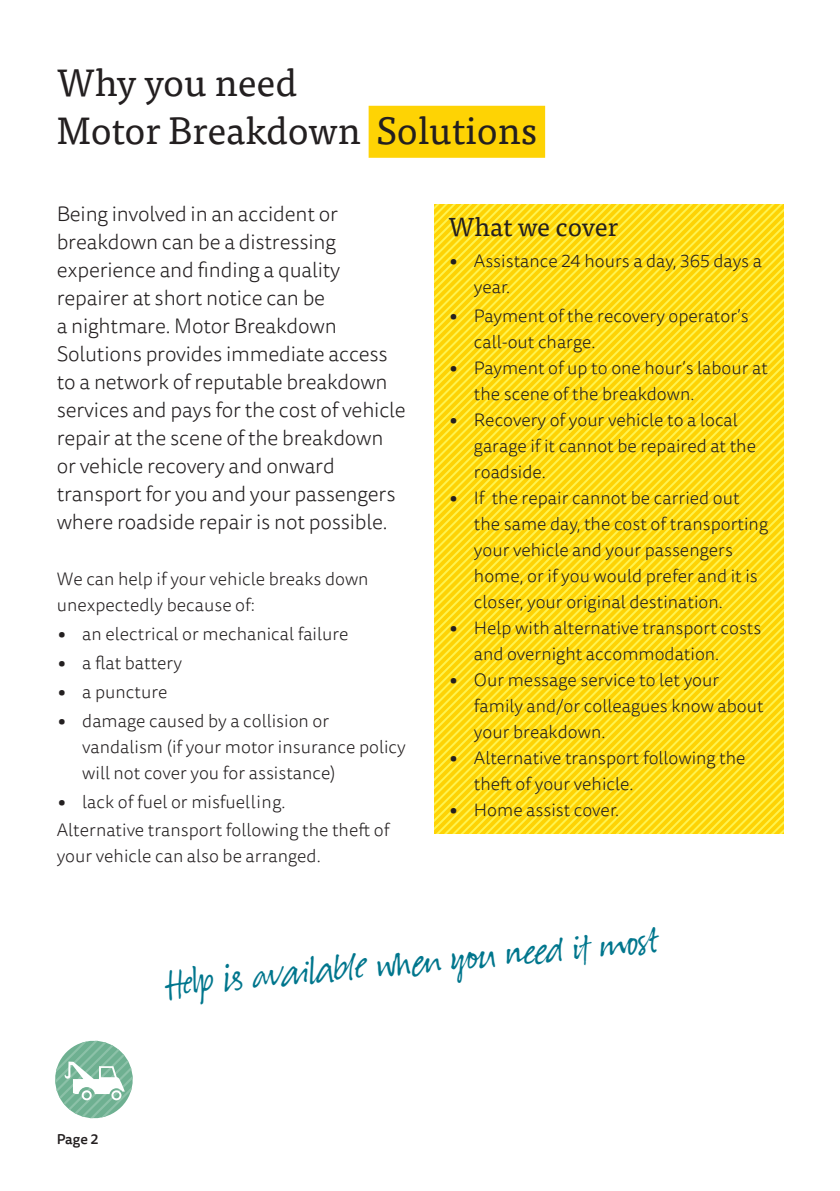
<style>
.page{position:relative;width:840px;height:1191px;background:#fff}
.page>*{position:absolute;margin:0;border:0;box-sizing:border-box;transform-origin:0 0}
.t1{font:46px "Suomi Hand Script";color:#00768d}
.t2{font:38px/48px "Tisa OT";color:#231f20}
.t3{font:26px "Tisa OT";color:#231f20}
.t4{font:300 21px/28px "Tisa Sans OT";letter-spacing:-.01em;color:#231f20}
.t5{font:300 18px/26px "Tisa Sans OT";color:#231f20}
.t6{font:500 14px "Tisa Sans OT";color:#231f20}
.s1{font-size:30px}
</style>
<div class="page">
<div style="left:368px;top:106px;width:177px;height:52px;background:#fed304"></div>
<svg style="left:55px;top:1040px;width:78px;height:79px"></svg>
<svg style="left:434px;top:204px;width:348px;height:629px;background:#fedd1d"></svg>
<h2 class="t2" style="left:57px;top:59px;width:482px">Why you need<br>Motor Breakdown Solutions</h2>
<p class="t4" style="left:57px;top:201px;width:350px">Being involved in an accident or breakdown can be a distressing experience and finding a quality repairer at short notice can be<br>a nightmare. Motor Breakdown Solutions provides immediate access to a network of reputable breakdown services and pays for the cost of vehicle repair at the scene of the breakdown or vehicle recovery and onward transport for you and your passengers where roadside repair is not possible.</p>
<p class="t5" style="left:57px;top:567px;width:313px">We can help if your vehicle breaks down unexpectedly because of:</p>
<p class="t5" style="left:57px;top:622px;width:293px"><span class="s1">•</span> an electrical or mechanical failure</p>
<p class="t5" style="left:57px;top:651px;width:127px"><span class="s1">•</span> a flat battery</p>
<p class="t5" style="left:57px;top:680px;width:112px"><span class="s1">•</span> a puncture</p>
<p class="t5" style="left:82px;top:708px;width:325px;text-indent:-26px"><span class="s1">•</span> damage caused by a collision or vandalism (if your motor insurance policy will not cover you for assistance)</p>
<p class="t5" style="left:57px;top:788px;width:334px;line-height:28.8px"><span class="s1">•</span> lack of fuel or misfuelling.<br>Alternative transport following the theft of</p>
<p class="t5" style="left:57px;top:844px;width:265px">your vehicle can also be arranged.</p>
<h3 class="t3" style="left:448px;top:211px;width:171px">What we cover</h3>
<p class="t5" style="left:473px;top:249px;width:289px;text-indent:-26px"><span class="s1">•</span> Assistance 24 hours a day, 365 days a year.</p>
<p class="t5" style="left:473px;top:304px;width:276px;text-indent:-26px"><span class="s1">•</span> Payment of the recovery operator’s call-out charge.</p>
<p class="t5" style="left:473px;top:356px;width:295px;text-indent:-26px"><span class="s1">•</span> Payment of up to one hour’s labour at the scene of the breakdown.</p>
<p class="t5" style="left:473px;top:408px;width:283px;text-indent:-26px"><span class="s1">•</span> Recovery of your vehicle to a local garage if it cannot be repaired at the roadside.</p>
<p class="t5" style="left:473px;top:486px;width:295px;text-indent:-26px"><span class="s1">•</span> If the repair cannot be carried out the same day, the cost of transporting your vehicle and your passengers home, or if you would prefer and it is closer, your original destination.</p>
<p class="t5" style="left:473px;top:616px;width:289px;text-indent:-26px"><span class="s1">•</span> Help with alternative transport costs and overnight accommodation.</p>
<p class="t5" style="left:473px;top:668px;width:291px;text-indent:-26px"><span class="s1">•</span> Our message service to let your family and/or colleagues know about your breakdown.</p>
<p class="t5" style="left:473px;top:746px;width:273px;text-indent:-26px"><span class="s1">•</span> Alternative transport following the theft of your vehicle.</p>
<p class="t5" style="left:448px;top:798px;width:172px"><span class="s1">•</span> Home assist cover.</p>
<p class="t6" style="left:57px;top:1130px;width:43px">Page 2</p>
<h1 class="t1" style="left:165px;top:959px;width:496px;rotate:-5deg">Help is available when you ne ed it most</h1>
</div>
